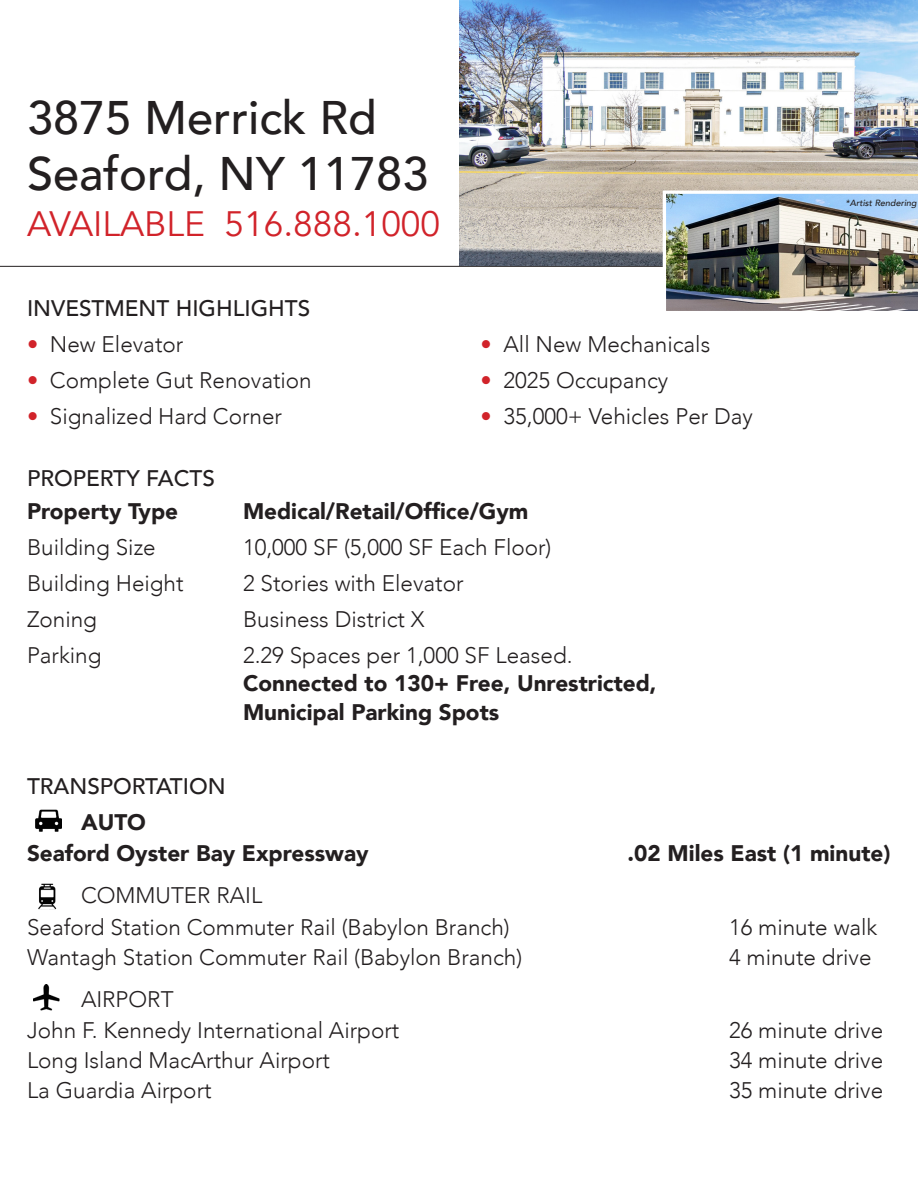
<style>
.page{position:relative;width:918px;height:1188px;background:#fff}
.page>*{position:absolute;margin:0;border:0;box-sizing:border-box;transform-origin:0 0}
.t1{font:500 46.95px "Avenir";color:#231f20}
.t2{font:35.25px "Avenir";color:#d1232a}
.t3{font:300 22.5px "Avenir";color:#231f20}
.t4{font:900 22.5px "Avenir";color:#231f20}
.t5{font:500 22.5px "Avenir";color:#231f20}
.t6{font:italic 500 9px "Avenir";color:#231f20}
.s1{color:#d1232a}
</style>
<div class="page">
<hr style="left:0;top:266px;width:918px;height:1px;background:#231f20">
<img style="left:459px;top:0;width:459px;height:266px">
<img style="left:35px;top:809px;width:26px;height:23px">
<img style="left:38px;top:883px;width:19px;height:26px">
<img style="left:33px;top:985px;width:27px;height:26px">
<img style="left:663px;top:191px;width:255px;height:120px">
<p class="t1" style="left:27px;top:77px;width:351px">3875 Merrick Rd</p>
<p class="t1" style="left:27px;top:133px;width:403px">Seaford, NY 11783</p>
<p class="t2" style="left:27px;top:203px;width:415px">AVAILABLE 516.888.1000</p>
<p class="t5" style="left:27px;top:289px;width:285px">INVESTMENT HIGHLIGHTS</p>
<p class="t3" style="left:27px;top:331px;width:158px"><span class="s1">•</span> New Elevator</p>
<p class="t3" style="left:27px;top:367px;width:286px"><span class="s1">•</span> Complete Gut Renovation</p>
<p class="t3" style="left:27px;top:403px;width:257px"><span class="s1">•</span> Signalized Hard Corner</p>
<p class="t3" style="left:481px;top:331px;width:231px"><span class="s1">•</span> All New Mechanicals</p>
<p class="t3" style="left:481px;top:367px;width:189px"><span class="s1">•</span> 2025 Occupancy</p>
<p class="t3" style="left:481px;top:403px;width:274px"><span class="s1">•</span> 35,000+ Vehicles Per Day</p>
<p class="t5" style="left:27px;top:459px;width:189px">PROPERTY FACTS</p>
<p class="t4" style="left:27px;top:492px;width:153px">Property Type</p>
<p class="t4" style="left:243px;top:492px;width:287px">Medical/Retail/Office/Gym</p>
<p class="t3" style="left:27px;top:534px;width:130px">Building Size</p>
<p class="t3" style="left:243px;top:534px;width:310px">10,000 SF (5,000 SF Each Floor)</p>
<p class="t3" style="left:27px;top:570px;width:158px">Building Height</p>
<p class="t3" style="left:243px;top:570px;width:222px">2 Stories with Elevator</p>
<p class="t3" style="left:27px;top:606px;width:72px">Zoning</p>
<p class="t3" style="left:243px;top:606px;width:183px">Business District X</p>
<p class="t3" style="left:27px;top:642px;width:76px">Parking</p>
<p class="t3" style="left:243px;top:642px;width:331px">2.29 Spaces per 1,000 SF Leased.</p>
<p class="t4" style="left:243px;top:664px;width:415px">Connected to 130+ Free, Unrestricted,</p>
<p class="t4" style="left:243px;top:693px;width:258px">Municipal Parking Spots</p>
<p class="t6" style="left:846px;top:197px;width:73px">*Artist Rendering</p>
<p class="t5" style="left:27px;top:766px;width:200px">TRANSPORTATION</p>
<p class="t4" style="left:81px;top:802px;width:66px">AUTO</p>
<p class="t4" style="left:27px;top:834px;width:343px">Seaford Oyster Bay Expressway</p>
<p class="t4" style="left:628px;top:834px;width:264px">.02 Miles East (1 minute)</p>
<p class="t3" style="left:81px;top:882px;width:183px">COMMUTER RAIL</p>
<p class="t3" style="left:27px;top:913px;width:484px">Seaford Station Commuter Rail (Babylon Branch)</p>
<p class="t3" style="left:729px;top:913px;width:150px">16 minute walk</p>
<p class="t3" style="left:27px;top:943px;width:497px">Wantagh Station Commuter Rail (Babylon Branch)</p>
<p class="t3" style="left:729px;top:943px;width:144px">4 minute drive</p>
<p class="t3" style="left:81px;top:985px;width:94px">AIRPORT</p>
<p class="t3" style="left:27px;top:1017px;width:374px">John F. Kennedy International Airport</p>
<p class="t3" style="left:729px;top:1017px;width:156px">26 minute drive</p>
<p class="t3" style="left:27px;top:1047px;width:305px">Long Island MacArthur Airport</p>
<p class="t3" style="left:729px;top:1047px;width:156px">34 minute drive</p>
<p class="t3" style="left:27px;top:1077px;width:186px">La Guardia Airport</p>
<p class="t3" style="left:729px;top:1077px;width:156px">35 minute drive</p>
</div>
